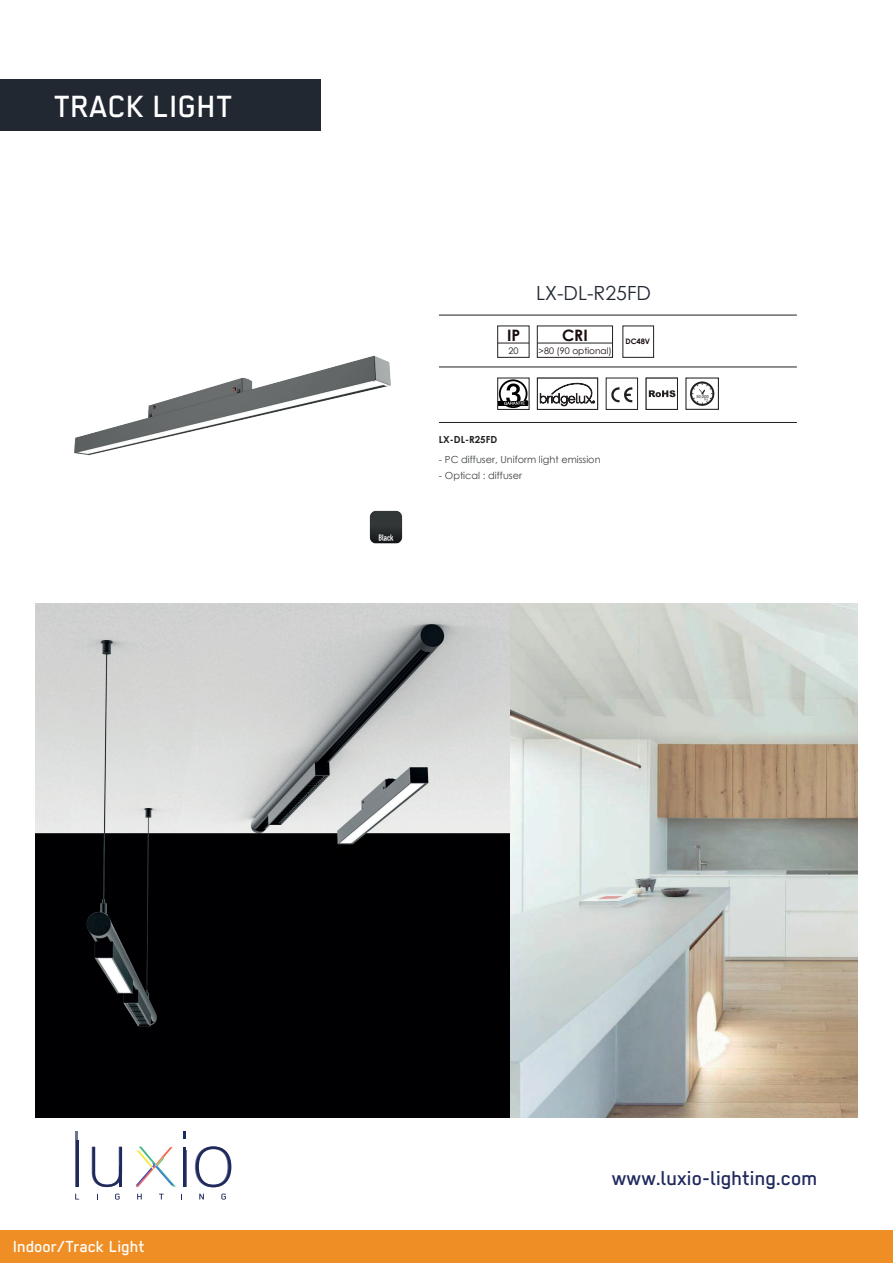
<style>
.page{position:relative;width:893px;height:1263px;background:#fff}
.page>*{position:absolute;margin:0;border:0;box-sizing:border-box;transform-origin:0 0}
.t1{font:500 34.5px "Regular";color:#fff}
.t2{font:500 22.5px "Regular";color:#20295c}
.t3{font:19.5px "Century Gothic";color:#212832}
.t4{font:500 18px "Regular";color:#fff}
.t5{font:700 15.75px "Century Gothic";color:#190d0e}
.t6{font:9.75px "Century Gothic";color:#3e4141}
.t7{font:700 9.75px "Century Gothic";color:#231f20}
.t8{font:9px "Century Gothic";color:#190d0e}
.t9{font:700 7.5px "Century Gothic";color:#190d0e}
.t10{font:4.5px "Myriad Pro";color:#231f20}
</style>
<div class="page">
<div style="left:0;top:79px;width:320px;height:51px;background:#212832"></div>
<div style="left:1px;top:1230px;width:892px;height:33px;background:#ee8e24"></div>
<svg style="left:136px;top:1147px;width:40px;height:40px"></svg>
<hr style="left:183px;top:1147px;width:2px;height:40px;background:#20295c">
<hr style="left:76px;top:1140px;width:3px;height:47px;background:#20295c">
<hr style="left:75px;top:1131px;width:3px;height:56px;background:#20295c">
<svg style="left:92px;top:1147px;width:30px;height:40px"></svg>
<hr style="left:120px;top:1167px;width:2px;height:20px;background:#20295c">
<hr style="left:184px;top:1150px;width:2px;height:37px;background:#20295c">
<svg style="left:183px;top:1131px;width:2px;height:8px"></svg>
<svg style="left:195px;top:1146px;width:36px;height:41px"></svg>
<svg style="left:75px;top:1194px;width:4px;height:5px"></svg>
<svg style="left:115px;top:1193px;width:5px;height:6px"></svg>
<svg style="left:137px;top:1194px;width:5px;height:5px"></svg>
<svg style="left:159px;top:1194px;width:5px;height:5px"></svg>
<svg style="left:199px;top:1194px;width:5px;height:5px"></svg>
<svg style="left:221px;top:1193px;width:5px;height:6px"></svg>
<hr style="left:439px;top:366px;width:358px;height:1px;background:#231f20">
<hr style="left:439px;top:422px;width:358px;height:1px;background:#231f20">
<hr style="left:439px;top:315px;width:358px;height:1px;background:#231f20">
<div style="left:606px;top:378px;width:32px;height:32px;border:1px solid #231f20"></div>
<svg style="left:611px;top:387px;width:21px;height:15px"></svg>
<div style="left:646px;top:378px;width:32px;height:32px;border:1px solid #231f20"></div>
<svg style="left:649px;top:390px;width:26px;height:7px"></svg>
<div style="left:623px;top:326px;width:31px;height:32px;border:1px solid #231f20"></div>
<div style="left:537px;top:326px;width:76px;height:32px;border:1px solid #231f20"></div>
<hr style="left:537px;top:343px;width:75px;height:1px;background:#231f20">
<div style="left:537px;top:378px;width:61px;height:32px;border:1px solid #231f20"></div>
<svg style="left:690px;top:381px;width:24px;height:25px"></svg>
<div style="left:497px;top:326px;width:32px;height:32px;border:1px solid #231f20"></div>
<hr style="left:498px;top:343px;width:31px;height:1px;background:#231f20">
<div style="left:497px;top:378px;width:32px;height:32px;border:1px solid #231f20"></div>
<img style="left:74px;top:355px;width:317px;height:101px">
<img style="left:369px;top:510px;width:34px;height:34px">
<svg style="left:540px;top:383px;width:55px;height:23px"></svg>
<svg style="left:498px;top:379px;width:30px;height:29px"></svg>
<img style="left:35px;top:604px;width:475px;height:514px">
<img style="left:510px;top:604px;width:348px;height:514px">
<h1 class="t1" style="left:54px;top:88px;width:180px">TRACK LIGHT</h1>
<h3 class="t5" style="left:507px;top:323px;width:15px">IP</h3>
<p class="t8" style="left:508px;top:344px;width:11px">20</p>
<h3 class="t3" style="left:536px;top:280px;width:116px">LX-DL-R25FD</h3>
<p class="t9" style="left:625px;top:335px;width:26px">DC48V</p>
<p class="t8" style="left:539px;top:344px;width:75px">&gt;80 (90 optional)</p>
<h3 class="t5" style="left:562px;top:323px;width:27px">CRI</h3>
<p class="t7" style="left:439px;top:432px;width:60px">LX-DL-R25FD</p>
<p class="t6" style="left:439px;top:453px;width:163px">- PC diffuser, Uniform light emission</p>
<p class="t6" style="left:439px;top:469px;width:85px">- Optical : diffuser</p>
<p class="t10" style="left:696px;top:394px;width:14px">30,000</p>
<h3 class="t4" style="left:13px;top:1236px;width:133px">Indoor/Track Light</h3>
<h2 class="t2" style="left:612px;top:1165px;width:207px">www.luxio-lighting.com</h2>
</div>
